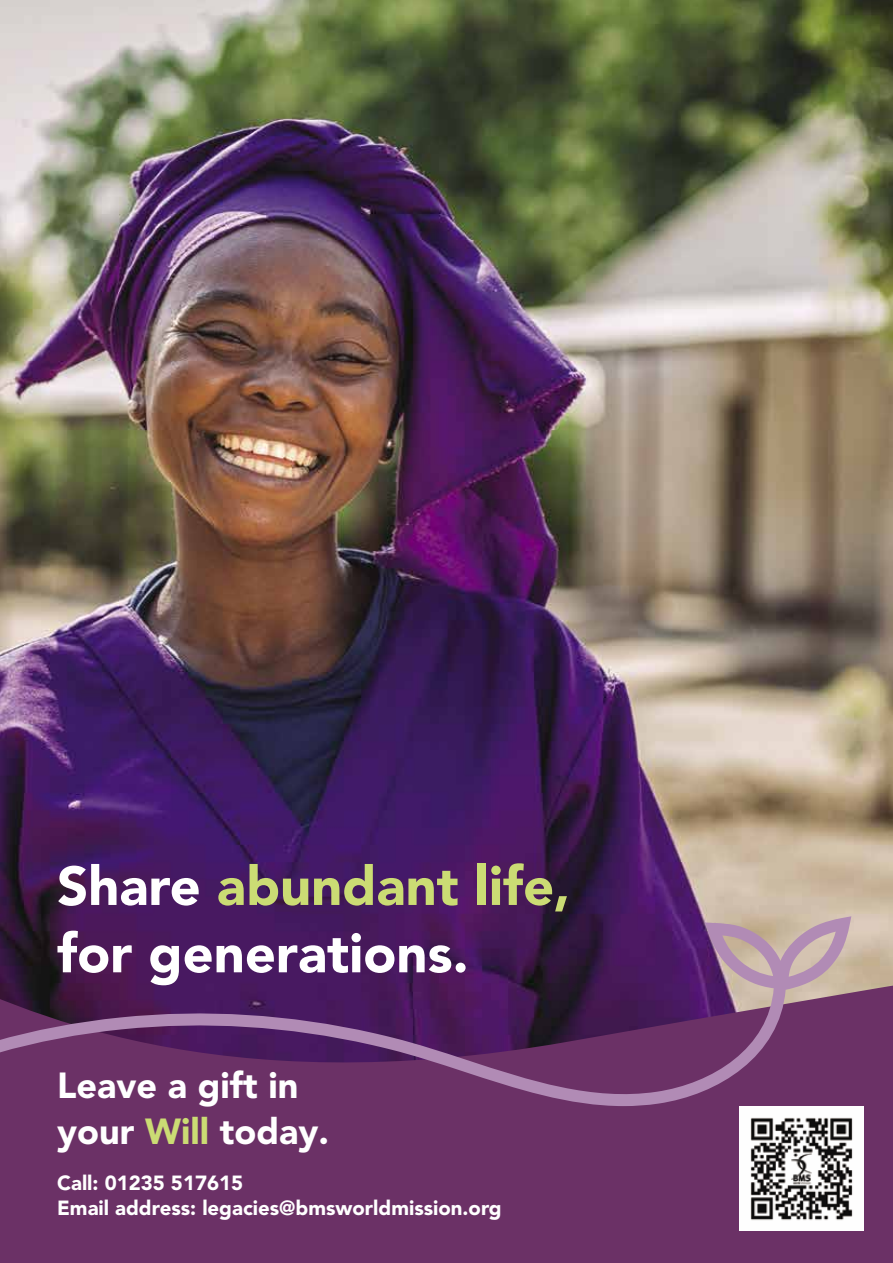
<style>
.page{position:relative;width:893px;height:1263px;background:#fff}
.page>*{position:absolute;margin:0;border:0;box-sizing:border-box;transform-origin:0 0}
.t1{font:900 54.15px/67.3px "Avenir LT Pro";color:#fff}
.t2{font:900 36px/46.5px "Avenir LT Pro";color:#fff}
.t3{font:900 20.4px/25.3px "Avenir LT Pro";color:#fff}
.s1{color:#cbdc74}
</style>
<div class="page">
<img style="left:0;top:0;width:893px;height:959px">
<div style="left:0;top:959px;width:893px;height:304px;background:#6b3166"></div>
<img style="left:739px;top:1106px;width:124px;height:124px">
<svg style="left:0;top:916px;width:851px;height:190px;background:#5f3166"></svg>
<h1 class="t1" style="left:57px;top:852px;width:515px">Share <span class="s1">abundant life, </span>for generations.</h1>
<h2 class="t2" style="left:57px;top:1062px;width:273px">Leave a gift in your <span class="s1">Will</span> today.</h2>
<p class="t3" style="left:57px;top:1170px;width:446px">Call: 01235 517615<br>Email address: legacies@bmsworldmission.org</p>
</div>
